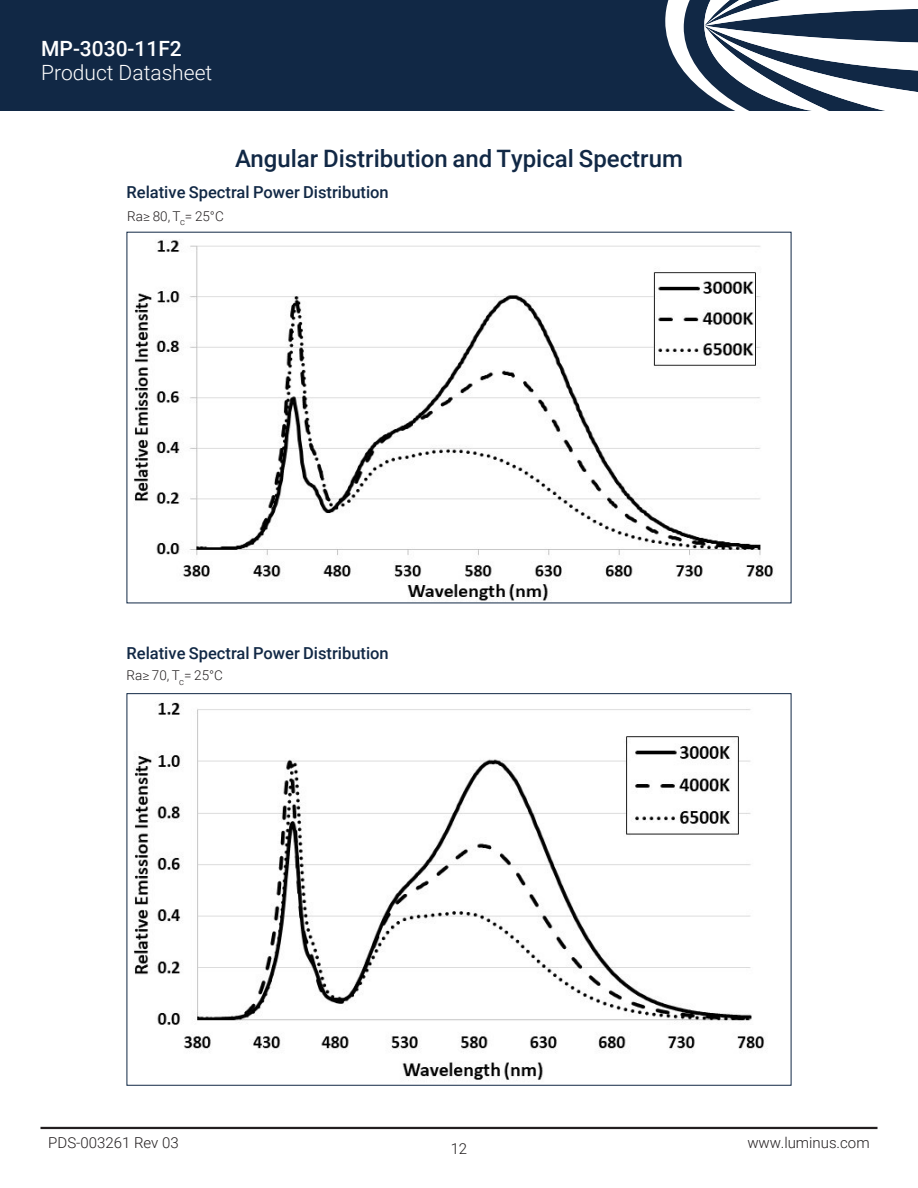
<style>
.page{position:relative;width:918px;height:1188px;background:#fff}
.page>*{position:absolute;margin:0;border:0;box-sizing:border-box;transform-origin:0 0}
.t1{font:500 24px "Roboto";color:#112845}
.t2{font:300 21px "Roboto";color:#fff}
.t3{font:500 21px "Roboto";color:#fff}
.t4{font:500 16.5px "Roboto";color:#112845}
.t5{font:300 15px "Roboto";color:#231f20}
.t6{font:300 13.5px "Roboto";color:#231f20}
</style>
<div class="page">
<div style="left:0;top:0;width:918px;height:110px;background:#112845"></div>
<svg style="left:665px;top:0;width:253px;height:110px"></svg>
<img style="left:134px;top:702px;width:631px;height:378px">
<hr style="left:40px;top:1127px;width:838px;height:2px;background:#231f20">
<img style="left:134px;top:239px;width:639px;height:362px">
<p class="t3" style="left:41px;top:34px;width:142px">MP-3030-11F2</p>
<p class="t2" style="left:41px;top:58px;width:173px">Product Datasheet</p>
<h1 class="t1" style="left:235px;top:142px;width:449px">Angular Distribution and Typical Spectrum</h1>
<p class="t4" style="left:127px;top:181px;width:264px">Relative Spectral Power Distribution</p>
<p class="t6" style="left:127px;top:207px;width:98px">Ra≥ 80, T<sub>c</sub>= 25°C</p>
<p class="t4" style="left:127px;top:641px;width:264px">Relative Spectral Power Distribution</p>
<p class="t6" style="left:127px;top:666px;width:98px">Ra≥ 70, T<sub>c</sub>= 25°C</p>
<p class="t5" style="left:48px;top:1132px;width:132px">PDS-003261 Rev 03</p>
<p class="t5" style="left:747px;top:1132px;width:124px">www.luminus.com</p>
<p class="t5" style="left:451px;top:1139px;width:18px">12</p>
</div>
